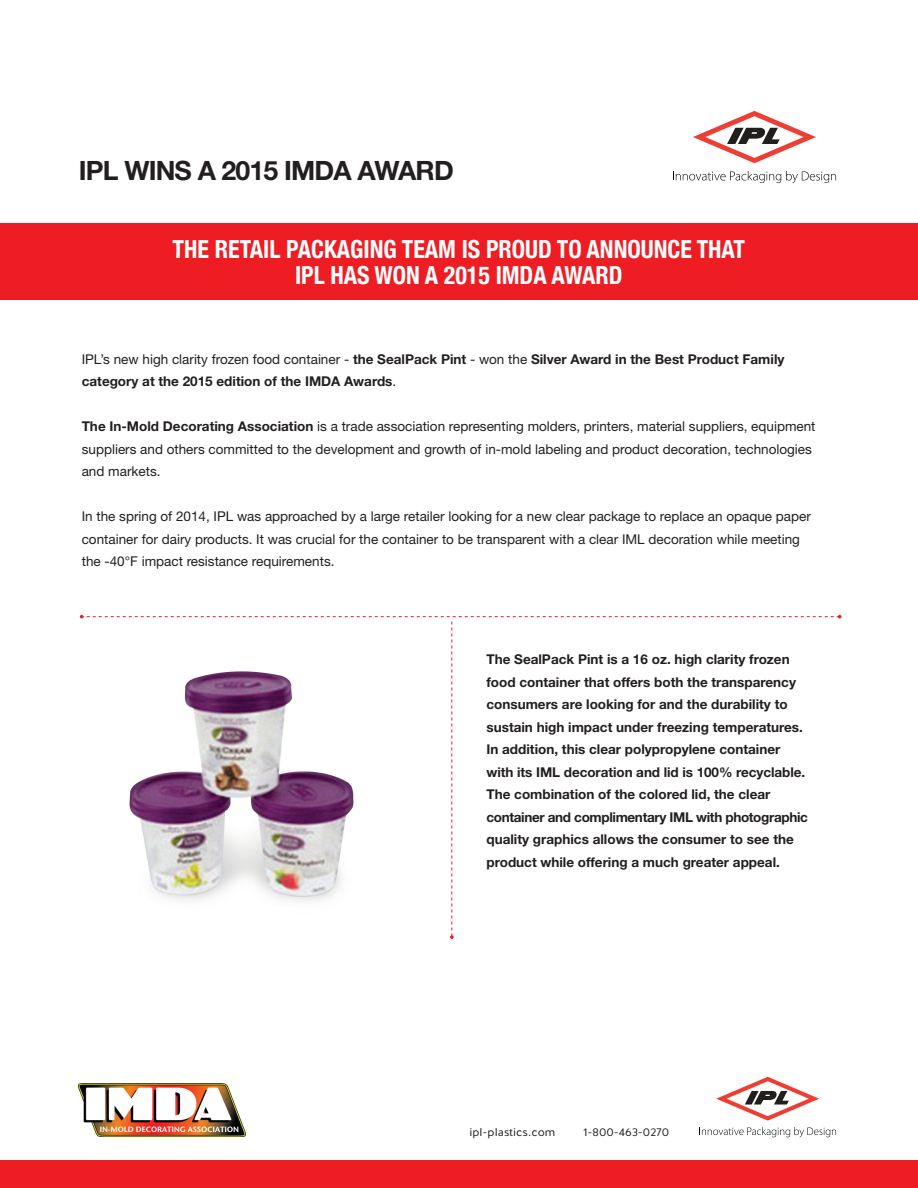
<style>
.page{position:relative;width:918px;height:1188px;background:#fff}
.page>*{position:absolute;margin:0;border:0;box-sizing:border-box;transform-origin:0 0}
.t1{font:700 26.7px "Helvetica Neue";letter-spacing:-.03em;color:#231f20}
.t2{font:700 condensed 24.9px/25.5px "Helvetica Neue";color:#fff;text-align:center;scale:.96 1}
.t3{font:700 13.5px/22.5px "Helvetica Neue";color:#231f20}
.t4{font:13.5px/22.5px "Helvetica Neue";color:#231f20}
.t5{font:11.25px "Halis R";color:#231f20}
.s1{font-weight:400}
.s2{font-weight:700}
</style>
<div class="page">
<div style="left:0;top:223px;width:918px;height:77px;background:#ee1d23"></div>
<div style="left:0;top:1161px;width:918px;height:27px;background:#ee1d23"></div>
<svg style="left:80px;top:615px;width:762px;height:324px"></svg>
<svg style="left:693px;top:111px;width:123px;height:52px"></svg>
<svg style="left:673px;top:171px;width:163px;height:12px"></svg>
<svg style="left:716px;top:1077px;width:103px;height:44px"></svg>
<svg style="left:699px;top:1127px;width:137px;height:10px"></svg>
<img style="left:78px;top:1084px;width:168px;height:52px">
<img style="left:89px;top:646px;width:313px;height:273px">
<h1 class="t1" style="left:79px;top:154px;width:376px">IPL WINS A 2015 IMDA AWARD</h1>
<h2 class="t2" style="left:173px;top:235px;width:598px">THE RETAIL PACKAGING TEAM IS PROUD TO ANNOUNCE THAT<br>IPL HAS WON A 2015 IMDA AWARD</h2>
<p class="t3" style="left:82px;top:347px;width:704px"><span class="s1">IPL’s new high clarity frozen food container -</span> the SealPack Pint <span class="s1">- won the</span> Silver Award in the Best Product Family category at the 2015 edition of the IMDA Awards<span class="s1">.</span></p>
<p class="t4" style="left:82px;top:415px;width:735px"><span class="s2">The In-Mold Decorating Association</span> is a trade association representing molders, printers, material suppliers, equipment suppliers and others committed to the development and growth of in-mold labeling and product decoration, technologies and markets.</p>
<p class="t4" style="left:82px;top:505px;width:731px">In the spring of 2014, IPL was approached by a large retailer looking for a new clear package to replace an opaque paper container for dairy products. It was crucial for the container to be transparent with a clear IML decoration while meeting the -40°F impact resistance requirements.</p>
<p class="t3" style="left:486px;top:648px;width:323px">The SealPack Pint is a 16 oz. high clarity frozen food container that offers both the transparency consumers are looking for and the durability to sustain high impact under freezing temperatures.<br>In addition, this clear polypropylene container with its IML decoration and lid is 100% recyclable.<br>The combination of the colored lid, the clear container and complimentary IML with photographic quality graphics allows the consumer to see the product while offering a much greater appeal.</p>
<p class="t5" style="left:469px;top:1125px;width:87px">ipl-plastics.com</p>
<p class="t5" style="left:583px;top:1125px;width:88px">1-800-463-0270</p>
</div>
